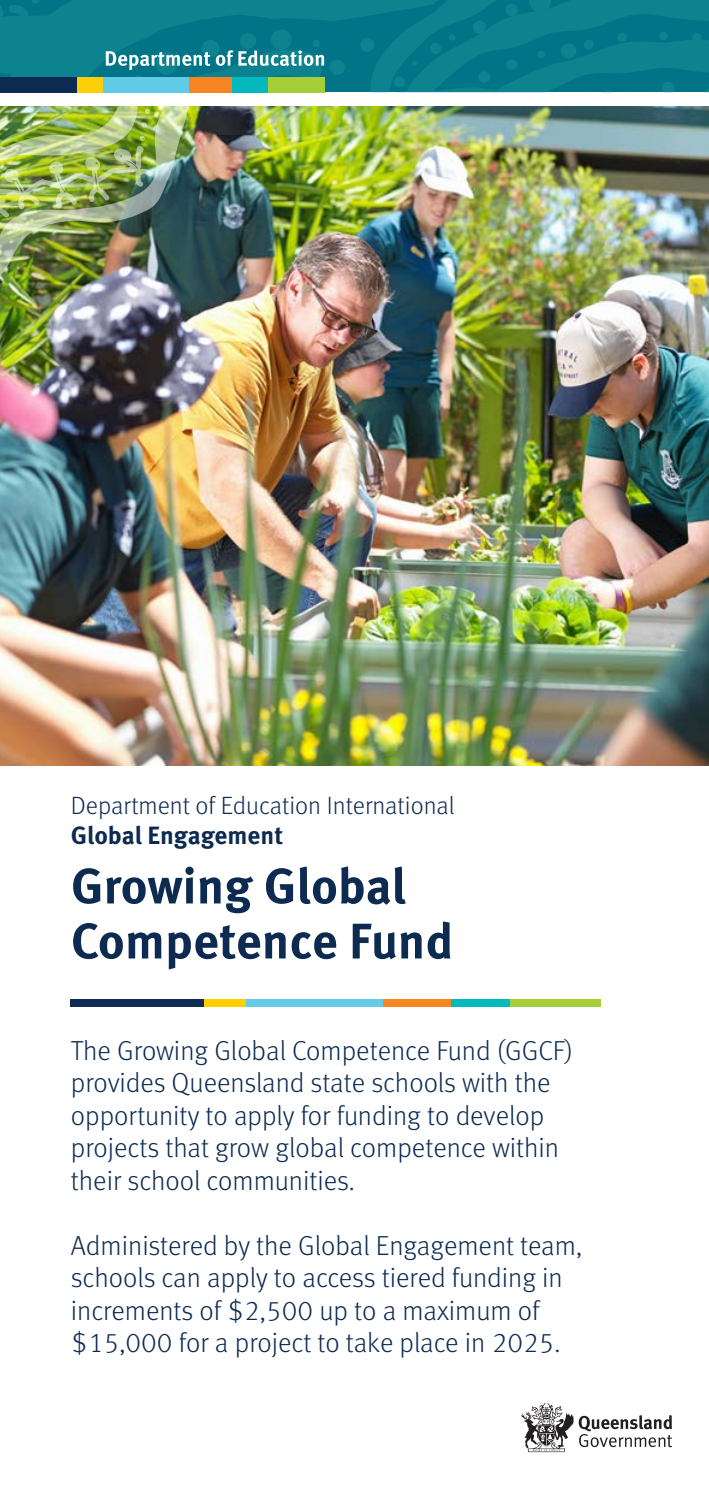
<style>
.page{position:relative;width:709px;height:1489px;background:#fff}
.page>*{position:absolute;margin:0;border:0;box-sizing:border-box;transform-origin:0 0}
.t1{font:700 50px/55px "Meta OT";color:#0d2b51}
.t2{font:300 27.5px/32.5px "Meta OT";color:#0d2b51}
.t3{font:300 25px "Meta OT";color:#0d2b51}
.t4{font:700 25px "Meta OT";color:#0d2b51}
</style>
<div class="page">
<svg style="left:498px;top:0;width:211px;height:92px;background:#077c8b"></svg>
<svg style="left:0;top:0;width:498px;height:92px;background:#087e8c"></svg>
<svg style="left:358px;top:38px;width:18px;height:14px"></svg>
<svg style="left:599px;top:91px;width:16px;height:1px"></svg>
<svg style="left:660px;top:82px;width:16px;height:10px"></svg>
<svg style="left:704px;top:89px;width:5px;height:3px"></svg>
<svg style="left:478px;top:71px;width:12px;height:12px"></svg>
<svg style="left:506px;top:59px;width:11px;height:11px"></svg>
<svg style="left:537px;top:51px;width:11px;height:7px"></svg>
<svg style="left:561px;top:43px;width:15px;height:16px"></svg>
<svg style="left:583px;top:39px;width:11px;height:11px"></svg>
<svg style="left:617px;top:33px;width:10px;height:9px"></svg>
<svg style="left:659px;top:32px;width:8px;height:8px"></svg>
<svg style="left:692px;top:33px;width:10px;height:9px"></svg>
<svg style="left:392px;top:76px;width:15px;height:12px"></svg>
<svg style="left:411px;top:61px;width:7px;height:5px"></svg>
<svg style="left:428px;top:34px;width:28px;height:20px"></svg>
<svg style="left:472px;top:20px;width:14px;height:14px"></svg>
<svg style="left:503px;top:4px;width:16px;height:12px"></svg>
<svg style="left:529px;top:0;width:22px;height:12px"></svg>
<div style="left:0;top:77px;width:77px;height:16px;background:#0d2b51"></div>
<div style="left:77px;top:77px;width:26px;height:16px;background:#fece08"></div>
<div style="left:103px;top:77px;width:86px;height:16px;background:#61cbe7"></div>
<div style="left:189px;top:77px;width:43px;height:16px;background:#f58520"></div>
<div style="left:232px;top:77px;width:36px;height:16px;background:#03b9bd"></div>
<div style="left:268px;top:77px;width:56px;height:16px;background:#a6ce39"></div>
<svg style="left:106px;top:29px;width:239px;height:55px"></svg>
<svg style="left:521px;top:1403px;width:151px;height:48px"></svg>
<img style="left:0;top:106px;width:709px;height:659px">
<img style="left:0;top:106px;width:328px;height:188px">
<div style="left:71px;top:999px;width:133px;height:7px;background:#0f2c52"></div>
<div style="left:204px;top:999px;width:42px;height:7px;background:#ffcf02"></div>
<div style="left:247px;top:999px;width:137px;height:7px;background:#66cbe7"></div>
<div style="left:383px;top:999px;width:69px;height:7px;background:#f6861f"></div>
<div style="left:452px;top:999px;width:58px;height:7px;background:#00babd"></div>
<div style="left:510px;top:999px;width:90px;height:7px;background:#a6ce39"></div>
<p class="t3" style="left:71px;top:790px;width:385px">Department of Education International</p>
<p class="t4" style="left:71px;top:819px;width:214px">Global Engagement</p>
<p class="t1" style="left:71px;top:859px;width:384px">Growing Global<br>Competence Fund</p>
<p class="t2" style="left:71px;top:1034px;width:503px">The Growing Global Competence Fund (GGCF)</p>
<p class="t2" style="left:71px;top:1066px;width:481px">provides Queensland state schools with the</p>
<p class="t2" style="left:71px;top:1099px;width:475px">opportunity to apply for funding to develop</p>
<p class="t2" style="left:71px;top:1131px;width:490px">projects that grow global competence within their school communities.</p>
<p class="t2" style="left:71px;top:1229px;width:513px">Administered by the Global Engagement team,</p>
<p class="t2" style="left:71px;top:1261px;width:493px">schools can apply to access tiered funding in</p>
<p class="t2" style="left:71px;top:1294px;width:470px">increments of $2,500 up to a maximum of</p>
<p class="t2" style="left:71px;top:1326px;width:491px">$15,000 for a project to take place in 2025.</p>
</div>
